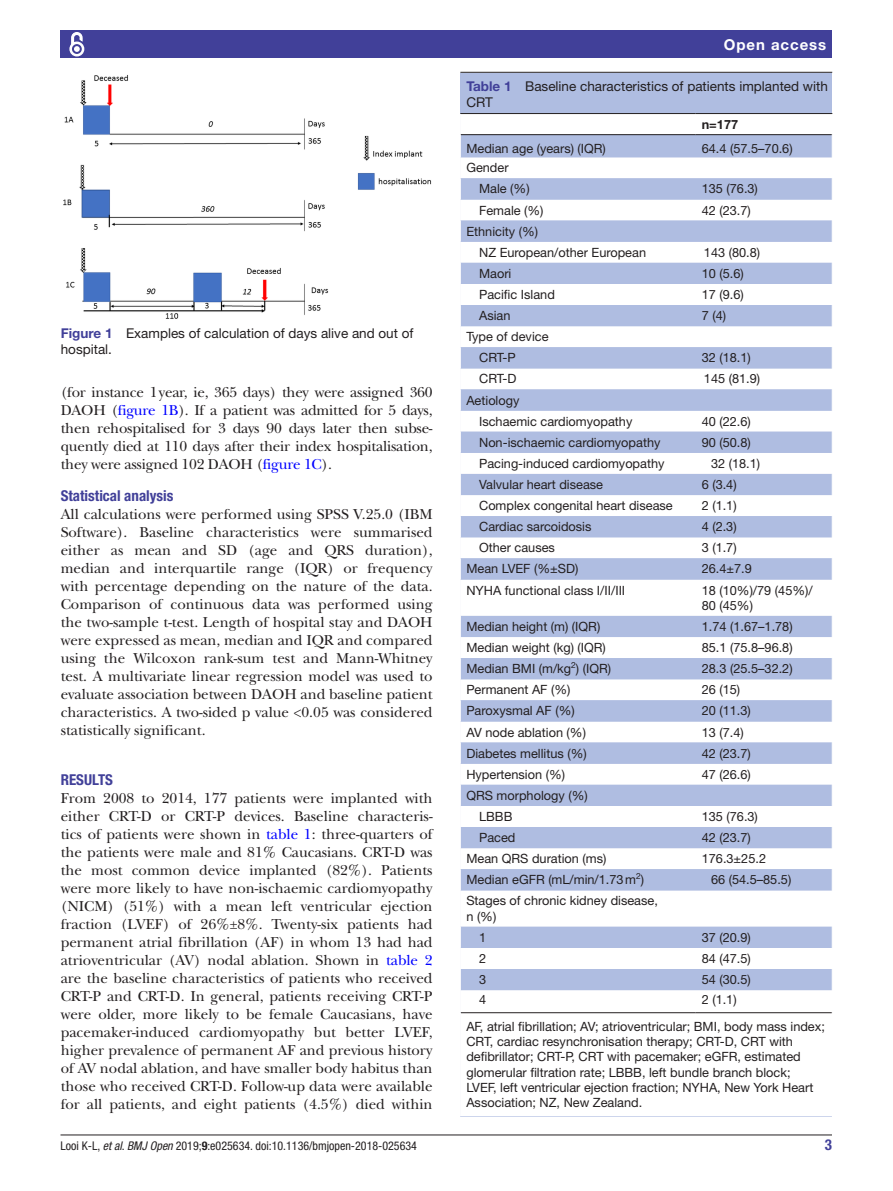
<style>
.page{position:relative;width:893px;height:1191px;background:#fff}
.page>*{position:absolute;margin:0;border:0;box-sizing:border-box;transform-origin:0 0}
.t1{font:15px/18px "New Baskerville";color:#231f20;text-align:justify}
.t2{font:700 condensed 15px "Helvetica Neue LT Std";color:#414099}
.t3{font:700 15px "Helvetica Neue LT Std";letter-spacing:.065em;color:#fff}
.t4{font:13.5px/16.2px "Helvetica Neue LT Std";color:#231f20}
.t5{font:12.75px/15.3px "Helvetica Neue LT Std";color:#231f20}
.t6{font:700 12.75px "Helvetica Neue LT Std";color:#231f20}
.t7{font:condensed 12px "Helvetica Neue LT Std";color:#231f20}
.s1{font-weight:700;color:#414099}
.s2{color:#00f}
.s3{font-style:italic}
.s4{font-weight:700}
</style>
<div class="page">
<hr style="left:61px;top:1134px;width:771px;height:1px;background:#231f20">
<div style="left:61px;top:31px;width:771px;height:27px;background:#414099"></div>
<svg style="left:69px;top:32px;width:16px;height:25px"></svg>
<img style="left:63px;top:75px;width:369px;height:244px">
<div style="left:460px;top:73px;width:372px;height:1043px;background:#afbde1"></div>
<hr style="left:460px;top:72px;width:372px;height:1px;background:#231f20">
<div style="left:461px;top:114px;width:371px;height:1002px;background:#fff"></div>
<svg style="left:461px;top:135px;width:371px;height:855px"></svg>
<hr style="left:460px;top:113px;width:236px;height:1px;background:#231f20">
<hr style="left:460px;top:134px;width:236px;height:1px;background:#231f20">
<hr style="left:696px;top:113px;width:136px;height:1px;background:#231f20">
<hr style="left:696px;top:134px;width:136px;height:1px;background:#231f20">
<hr style="left:696px;top:1012px;width:136px;height:1px;background:#231f20">
<hr style="left:460px;top:1012px;width:236px;height:1px;background:#231f20">
<svg style="left:460px;top:114px;width:1px;height:465px"></svg>
<hr style="left:460px;top:579px;width:1px;height:37px;background:#fff">
<svg style="left:460px;top:616px;width:1px;height:274px"></svg>
<hr style="left:460px;top:890px;width:1px;height:36px;background:#fff">
<svg style="left:460px;top:926px;width:1px;height:86px"></svg>
<hr style="left:460px;top:1012px;width:1px;height:104px;background:#fff">
<hr style="left:466px;top:1106px;width:366px;height:2px;background:#fff">
<p class="t3" style="left:724px;top:35px;width:104px">Open access</p>
<p class="t4" style="left:466px;top:77px;width:363px"><span class="s1">Table 1</span> Baseline characteristics of patients implanted with<br>CRT</p>
<p class="t6" style="left:702px;top:116px;width:38px">n=177</p>
<p class="t5" style="left:466px;top:140px;width:141px">Median age (years) (IQR)</p>
<p class="t5" style="left:702px;top:140px;width:92px">64.4 (57.5–70.6)</p>
<p class="t5" style="left:479px;top:157px;width:52px;line-height:21.1px;text-indent:-13px">Gender<br>Male (%)</p>
<p class="t5" style="left:702px;top:181px;width:58px">135 (76.3)</p>
<p class="t4" style="left:61px;top:325px;width:354px"><span class="s1">Figure 1</span> Examples of calculation of days alive and out of hospital.</p>
<p class="t1" style="left:61px;top:383px;width:373px">(for instance 1year, ie, 365 days) they were assigned 360<br>DAOH (<span class="s2">figure 1B</span>). If a patient was admitted for 5 days, then rehospitalised for 3 days 90 days later then subse&shy;quently died at 110 days after their index hospitalisation, they were assigned 102 DAOH (<span class="s2">figure 1C</span>).</p>
<p class="t2" style="left:61px;top:486px;width:114px">Statistical analysis</p>
<p class="t1" style="left:61px;top:505px;width:373px">All calculations were performed using SPSS V.25.0 (IBM Software). Baseline characteristics were summarised either as mean and SD (age and QRS duration), median and interquartile range (IQR) or frequency with percentage depending on the nature of the data.<br>Comparison of continuous data was performed using the two-sample t-test. Length of hospital stay and DAOH were expressed as mean, median and IQR and compared using the Wilcoxon rank-sum test and Mann-Whitney test. A multivariate linear regression model was used to evaluate association between DAOH and baseline patient characteristics. A two-sided p value &lt;0.05 was considered statistically significant.</p>
<p class="t2" style="left:61px;top:771px;width:54px">Results</p>
<p class="t1" style="left:61px;top:789px;width:373px">From 2008 to 2014, 177 patients were implanted with either CRT-D or CRT-P devices. Baseline characteris&shy;tics of patients were shown in <span class="s2">table 1</span>: three-quarters of the patients were male and 81% Caucasians. CRT-D was the most common device implanted (82%). Patients were more likely to have non-ischaemic cardiomyopathy (NICM) (51%) with a mean left ventricular ejection fraction (LVEF) of 26%±8%. Twenty-six patients had permanent atrial fibrillation (AF) in whom 13 had had atrioventricular (AV) nodal ablation. Shown in <span class="s2">table 2 </span>are the baseline characteristics of patients who received CRT-P and CRT-D. In general, patients receiving CRT-P were older, more likely to be female Caucasians, have pacemaker-induced cardiomyopathy but better LVEF, higher prevalence of permanent AF and previous history of AV nodal ablation, and have smaller body habitus than those who received CRT-D. Follow-up data were available for all patients, and eight patients (4.5%) died within</p>
<p class="t5" style="left:479px;top:202px;width:66px">Female (%)</p>
<p class="t5" style="left:702px;top:202px;width:51px">42 (23.7)</p>
<p class="t5" style="left:479px;top:220px;width:168px;line-height:21.1px;text-indent:-13px">Ethnicity (%)<br>NZ European/other European</p>
<p class="t5" style="left:704px;top:244px;width:58px">143 (80.8)</p>
<p class="t5" style="left:479px;top:265px;width:34px">Maori</p>
<p class="t5" style="left:702px;top:265px;width:44px">10 (5.6)</p>
<p class="t5" style="left:479px;top:287px;width:77px">Pacific Island</p>
<p class="t5" style="left:702px;top:287px;width:44px">17 (9.6)</p>
<p class="t5" style="left:479px;top:308px;width:33px">Asian</p>
<p class="t5" style="left:702px;top:308px;width:26px">7 (4)</p>
<p class="t5" style="left:479px;top:326px;width:71px;line-height:21.1px;text-indent:-13px">Type of device<br>CRT-P</p>
<p class="t5" style="left:702px;top:350px;width:51px">32 (18.1)</p>
<p class="t5" style="left:479px;top:371px;width:39px">CRT-D</p>
<p class="t5" style="left:704px;top:371px;width:58px">145 (81.9)</p>
<p class="t5" style="left:479px;top:389px;width:155px;line-height:21.1px;text-indent:-13px">Aetiology<br>Ischaemic cardiomyopathy</p>
<p class="t5" style="left:702px;top:413px;width:51px">40 (22.6)</p>
<p class="t5" style="left:479px;top:434px;width:183px">Non-ischaemic cardiomyopathy</p>
<p class="t5" style="left:702px;top:434px;width:51px">90 (50.8)</p>
<p class="t5" style="left:479px;top:455px;width:187px">Pacing-induced cardiomyopathy</p>
<p class="t5" style="left:711px;top:455px;width:51px">32 (18.1)</p>
<p class="t5" style="left:479px;top:476px;width:125px">Valvular heart disease</p>
<p class="t5" style="left:702px;top:476px;width:36px">6 (3.4)</p>
<p class="t5" style="left:479px;top:498px;width:195px">Complex congenital heart disease</p>
<p class="t5" style="left:702px;top:498px;width:36px">2 (1.1)</p>
<p class="t5" style="left:479px;top:519px;width:114px">Cardiac sarcoidosis</p>
<p class="t5" style="left:702px;top:519px;width:36px">4 (2.3)</p>
<p class="t5" style="left:479px;top:540px;width:77px">Other causes</p>
<p class="t5" style="left:702px;top:540px;width:36px">3 (1.7)</p>
<p class="t5" style="left:466px;top:561px;width:114px">Mean LVEF (%±SD)</p>
<p class="t5" style="left:702px;top:561px;width:52px">26.4±7.9</p>
<p class="t5" style="left:466px;top:582px;width:160px">NYHA functional class I/II/III</p>
<p class="t5" style="left:702px;top:582px;width:113px">18 (10%)/79 (45%)/<br>80 (45%)</p>
<p class="t5" style="left:466px;top:618px;width:135px">Median height (m) (IQR)</p>
<p class="t5" style="left:702px;top:618px;width:92px">1.74 (1.67–1.78)</p>
<p class="t5" style="left:466px;top:639px;width:141px">Median weight (kg) (IQR)</p>
<p class="t5" style="left:702px;top:639px;width:92px">85.1 (75.8–96.8)</p>
<p class="t5" style="left:466px;top:661px;width:146px">Median BMI (m/kg<sup>2</sup>) (IQR)</p>
<p class="t5" style="left:702px;top:661px;width:92px">28.3 (25.5–32.2)</p>
<p class="t5" style="left:466px;top:682px;width:106px">Permanent AF (%)</p>
<p class="t5" style="left:702px;top:682px;width:40px">26 (15)</p>
<p class="t5" style="left:466px;top:703px;width:110px">Paroxysmal AF (%)</p>
<p class="t5" style="left:702px;top:703px;width:51px">20 (11.3)</p>
<p class="t5" style="left:466px;top:724px;width:121px">AV node ablation (%)</p>
<p class="t5" style="left:702px;top:724px;width:44px">13 (7.4)</p>
<p class="t5" style="left:466px;top:745px;width:122px">Diabetes mellitus (%)</p>
<p class="t5" style="left:702px;top:745px;width:51px">42 (23.7)</p>
<p class="t5" style="left:466px;top:766px;width:100px">Hypertension (%)</p>
<p class="t5" style="left:702px;top:766px;width:51px">47 (26.6)</p>
<p class="t5" style="left:479px;top:784px;width:110px;line-height:21.1px;text-indent:-13px">QRS morphology (%)<br>LBBB</p>
<p class="t5" style="left:702px;top:808px;width:58px">135 (76.3)</p>
<p class="t5" style="left:479px;top:829px;width:38px">Paced</p>
<p class="t5" style="left:702px;top:829px;width:51px">42 (23.7)</p>
<p class="t5" style="left:466px;top:851px;width:142px">Mean QRS duration (ms)</p>
<p class="t5" style="left:702px;top:851px;width:66px">176.3±25.2</p>
<p class="t5" style="left:466px;top:872px;width:179px">Median eGFR (mL/min/1.73m<sup>2</sup>)</p>
<p class="t5" style="left:711px;top:872px;width:82px">66 (54.5–85.5)</p>
<p class="t5" style="left:466px;top:893px;width:193px">Stages of chronic kidney disease, n (%)</p>
<p class="t5" style="left:479px;top:929px;width:9px">1</p>
<p class="t5" style="left:702px;top:929px;width:51px">37 (20.9)</p>
<p class="t5" style="left:479px;top:950px;width:9px">2</p>
<p class="t5" style="left:702px;top:950px;width:51px">84 (47.5)</p>
<p class="t5" style="left:479px;top:971px;width:9px">3</p>
<p class="t5" style="left:702px;top:971px;width:51px">54 (30.5)</p>
<p class="t5" style="left:479px;top:991px;width:9px">4</p>
<p class="t5" style="left:466px;top:985px;width:360px;line-height:27.2px;text-indent:235px">2 (1.1)<br>AF, atrial fibrillation; AV; atrioventricular; BMI, body mass index;</p>
<p class="t5" style="left:466px;top:1033px;width:348px">CRT, cardiac resynchronisation therapy; CRT-D, CRT with defibrillator; CRT-P, CRT with pacemaker; eGFR, estimated glomerular filtration rate; LBBB, left bundle branch block; LVEF, left ventricular ejection fraction; NYHA, New York Heart Association; NZ, New Zealand.</p>
<p class="t7" style="left:61px;top:1138px;width:358px">Looi K-L, <span class="s3">et al</span>. <span class="s3">BMJ Open</span> 2019;<span class="s4">9</span>:e025634. doi:10.1136/bmjopen-2018-025634</p>
<p class="t2" style="left:825px;top:1135px;width:9px">3</p>
</div>
